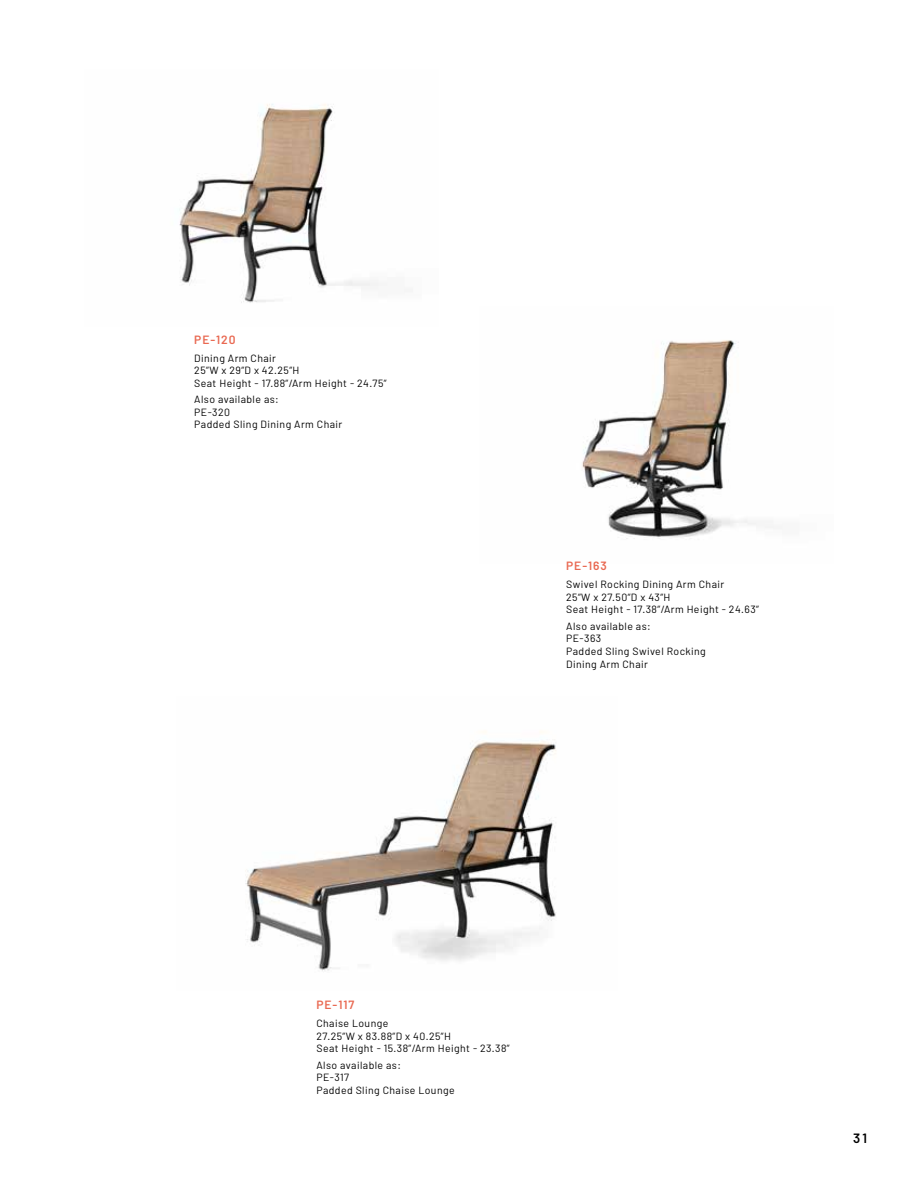
<style>
.page{position:relative;width:918px;height:1188px;background:#fff}
.page>*{position:absolute;margin:0;border:0;box-sizing:border-box;transform-origin:0 0}
.t1{font:600 13.5px "Barlow";color:#000}
.t2{font:600 12px "Barlow";letter-spacing:.08em;color:#e96952}
.t3{font:10.5px/12.6px "Barlow";letter-spacing:.04em;color:#000}
</style>
<div class="page">
<img style="left:245px;top:731px;width:311px;height:240px">
<img style="left:582px;top:340px;width:192px;height:199px">
<img style="left:179px;top:104px;width:200px;height:199px">
<p class="t2" style="left:194px;top:332px;width:43px">PE-120</p>
<p class="t3" style="left:194px;top:351px;width:194px">Dining Arm Chair<br>25”W x 29”D x 42.25”H<br>Seat Height - 17.88”/Arm Height - 24.75”</p>
<p class="t3" style="left:194px;top:393px;width:150px">Also available as:<br>PE-320<br>Padded Sling Dining Arm Chair</p>
<p class="t2" style="left:566px;top:558px;width:42px">PE-163</p>
<p class="t3" style="left:566px;top:578px;width:194px">Swivel Rocking Dining Arm Chair<br>25”W x 27.50”D x 43”H<br>Seat Height - 17.38”/Arm Height - 24.63”</p>
<p class="t3" style="left:566px;top:619px;width:141px">Also available as:<br>PE-363<br>Padded Sling Swivel Rocking<br>Dining Arm Chair</p>
<p class="t2" style="left:316px;top:998px;width:40px">PE-117</p>
<p class="t3" style="left:316px;top:1017px;width:195px">Chaise Lounge<br>27.25”W x 83.88”D x 40.25”H<br>Seat Height - 15.38”/Arm Height - 23.38”</p>
<p class="t3" style="left:316px;top:1058px;width:140px">Also available as:<br>PE-317<br>Padded Sling Chaise Lounge</p>
<p class="t1" style="left:853px;top:1130px;width:15px">31</p>
</div>
